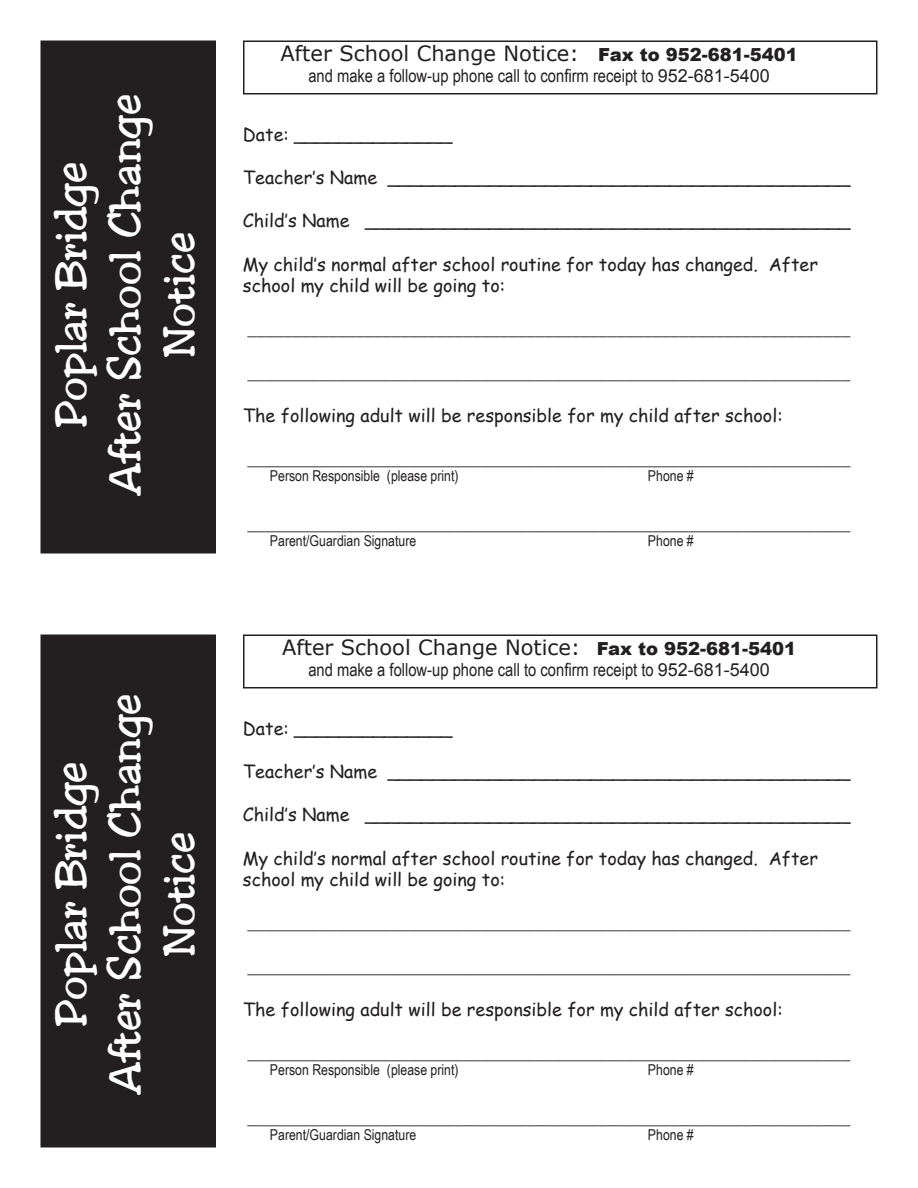
<style>
.page{position:relative;width:918px;height:1188px;background:#fff}
.page>*{position:absolute;margin:0;border:0;box-sizing:border-box;transform-origin:0 0}
.t1{font:45px/54px "Jester";color:#fff;text-align:center}
.t2{font:21px "Verdana";color:#231f20}
.t3{font:18px "Times";color:#231f20}
.t4{font:18px/21.6px "Comic Sans MS";color:#231f20}
.t5{font:18px "Arial Narrow";color:#231f20}
.t6{font:15px "Arial Narrow";color:#231f20}
.s1{font-family:"Arial";font-weight:900;font-size:18px}
.s2{font-family:"Arial"}
</style>
<div class="page">
<div style="left:243px;top:40px;width:634px;height:54px;border:2px solid #231f20"></div>
<div style="left:41px;top:41px;width:174px;height:512px;background:#231f20"></div>
<div style="left:40px;top:40px;width:176px;height:513px;border:2px solid #231f20"></div>
<div style="left:243px;top:634px;width:634px;height:54px;border:2px solid #231f20"></div>
<div style="left:41px;top:635px;width:174px;height:512px;background:#231f20"></div>
<div style="left:40px;top:634px;width:176px;height:513px;border:2px solid #231f20"></div>
<p class="t1" style="left:98px;top:495px;width:402px;rotate:-90deg">After School Change<br>Notice</p>
<p class="t1" style="left:44px;top:427px;width:267px;rotate:-90deg">Poplar Bridge</p>
<p class="t1" style="left:98px;top:1094px;width:402px;rotate:-90deg">After School Change<br>Notice</p>
<p class="t1" style="left:44px;top:1026px;width:267px;rotate:-90deg">Poplar Bridge</p>
<p class="t2" style="left:281px;top:40px;width:519px">After School Change Notice: <span class="s1">Fax to 952-681-5401</span></p>
<p class="t5" style="left:308px;top:63px;width:463px">and make a follow-up phone call to confirm receipt to <span class="s2">952-681-5400</span></p>
<p class="t4" style="left:243px;top:123px;width:211px">Date: ______________</p>
<p class="t4" style="left:243px;top:166px;width:609px">Teacher’s Name _________________________________________</p>
<p class="t4" style="left:243px;top:209px;width:609px">Child’s Name ___________________________________________</p>
<p class="t4" style="left:243px;top:253px;width:577px">My child’s normal after school routine for today has changed. After school my child will be going to:</p>
<p class="t3" style="left:247px;top:313px;width:604px">___________________________________________________________________</p>
<p class="t3" style="left:247px;top:356px;width:604px">___________________________________________________________________</p>
<p class="t4" style="left:243px;top:404px;width:541px">The following adult will be responsible for my child after school:</p>
<p class="t3" style="left:247px;top:442px;width:604px">___________________________________________________________________</p>
<p class="t6" style="left:270px;top:465px;width:190px">Person Responsible (please print)</p>
<p class="t6" style="left:648px;top:465px;width:47px">Phone #</p>
<p class="t3" style="left:247px;top:507px;width:604px">___________________________________________________________________</p>
<p class="t6" style="left:270px;top:530px;width:148px">Parent/Guardian Signature</p>
<p class="t6" style="left:648px;top:530px;width:47px">Phone #</p>
<p class="t2" style="left:282px;top:634px;width:516px">After School Change Notice: <span class="s1">Fax to 952-681-5401</span></p>
<p class="t5" style="left:308px;top:657px;width:463px">and make a follow-up phone call to confirm receipt to <span class="s2">952-681-5400</span></p>
<p class="t4" style="left:243px;top:717px;width:211px">Date: ______________</p>
<p class="t4" style="left:243px;top:760px;width:609px">Teacher’s Name _________________________________________</p>
<p class="t4" style="left:243px;top:803px;width:609px">Child’s Name ___________________________________________</p>
<p class="t4" style="left:243px;top:847px;width:577px">My child’s normal after school routine for today has changed. After school my child will be going to:</p>
<p class="t3" style="left:247px;top:907px;width:604px">___________________________________________________________________</p>
<p class="t3" style="left:247px;top:950px;width:604px">___________________________________________________________________</p>
<p class="t4" style="left:243px;top:998px;width:541px">The following adult will be responsible for my child after school:</p>
<p class="t3" style="left:247px;top:1036px;width:604px">___________________________________________________________________</p>
<p class="t6" style="left:270px;top:1059px;width:190px">Person Responsible (please print)</p>
<p class="t6" style="left:648px;top:1059px;width:47px">Phone #</p>
<p class="t3" style="left:247px;top:1101px;width:604px">___________________________________________________________________</p>
<p class="t6" style="left:270px;top:1124px;width:148px">Parent/Guardian Signature</p>
<p class="t6" style="left:648px;top:1124px;width:47px">Phone #</p>
</div>
